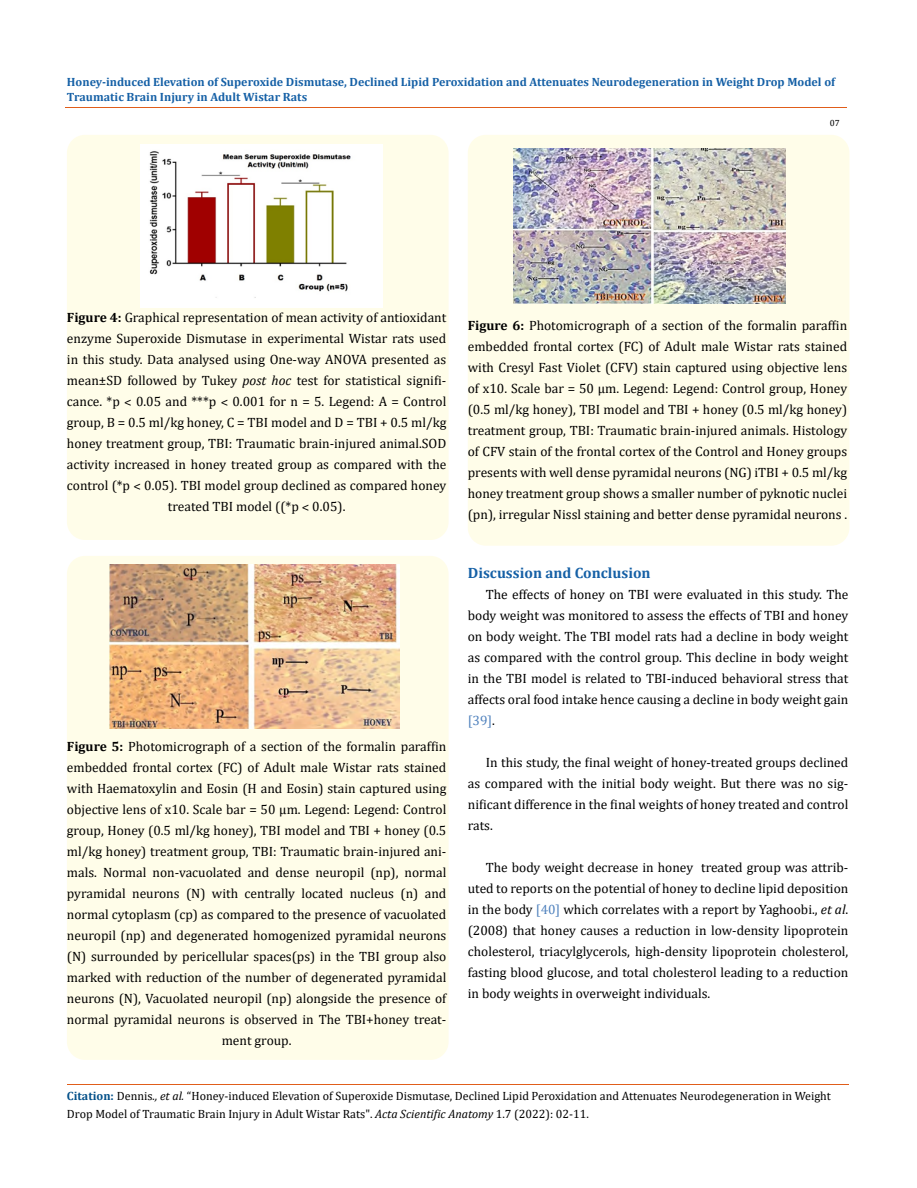
<style>
.page{position:relative;width:917px;height:1188px;background:#fff}
.page>*{position:absolute;margin:0;border:0;box-sizing:border-box;transform-origin:0 0}
.t1{font:700 15px "Cambria";color:#1560a6}
.t2{font:13.5px/21px "Cambria";color:#000;text-align:justify}
.t3{font:12px/18px "Cambria";color:#000}
.t4{font:700 12px/15px "Cambria";color:#1560a6}
.t5{font:9px "Cambria";color:#000}
.s1{font-weight:700}
.s2{font-style:italic}
.s3{color:#4f81bd}
.s4{font-weight:700;color:#035089}
</style>
<div class="page">
<div style="left:67px;top:135px;width:381px;height:405px;background:#fffde9;border-radius:18px"></div>
<img style="left:141px;top:144px;width:242px;height:163px">
<div style="left:67px;top:556px;width:381px;height:504px;background:#fffde9;border-radius:18px"></div>
<img style="left:110px;top:564px;width:289px;height:165px">
<div style="left:468px;top:135px;width:381px;height:411px;background:#fffde9;border-radius:18px"></div>
<img style="left:513px;top:148px;width:273px;height:155px">
<hr style="left:65px;top:108px;width:782px;height:1px;background:#e05d1a">
<hr style="left:67px;top:1084px;width:781px;height:1px;background:#e05d1a">
<p class="t4" style="left:67px;top:74px;width:769px">Honey-induced Elevation of Superoxide Dismutase, Declined Lipid Peroxidation and Attenuates Neurodegeneration in Weight Drop Model of<br>Traumatic Brain Injury in Adult Wistar Rats</p>
<p class="t5" style="left:829px;top:118px;width:11px">07</p>
<p class="t2" style="left:67px;top:307px;width:381px;text-align:center"><span class="s1">Figure 4:</span> Graphical representation of mean activity of antioxidant enzyme Superoxide Dismutase in experimental Wistar rats used in this study. Data analysed using One-way ANOVA presented as mean±SD followed by Tukey <span class="s2">post hoc</span> test for statistical signifi&shy;cance. *p ˂ 0.05 and ***p ˂ 0.001 for n = 5. Legend: A = Control group, B = 0.5 ml/kg honey, C = TBI model and D = TBI + 0.5 ml/kg honey treatment group, TBI: Traumatic brain-injured animal.SOD activity increased in honey treated group as compared with the control (*p ˂ 0.05). TBI model group declined as compared honey treated TBI model ((*p ˂ 0.05).</p>
<p class="t2" style="left:67px;top:736px;width:381px;text-align:center"><span class="s1">Figure 5:</span> Photomicrograph of a section of the formalin paraffin embedded frontal cortex (FC) of Adult male Wistar rats stained with Haematoxylin and Eosin (H and Eosin) stain captured using objective lens of x10. Scale bar = 50 µm. Legend: Legend: Control group, Honey (0.5 ml/kg honey), TBI model and TBI + honey (0.5 ml/kg honey) treatment group, TBI: Traumatic brain-injured ani&shy;mals. Normal non-vacuolated and dense neuropil (np), normal pyramidal neurons (N) with centrally located nucleus (n) and normal cytoplasm (cp) as compared to the presence of vacuolated neuropil (np) and degenerated homogenized pyramidal neurons (N) surrounded by pericellular spaces(ps) in the TBI group also marked with reduction of the number of degenerated pyramidal neurons (N), Vacuolated neuropil (np) alongside the presence of normal pyramidal neurons is observed in The TBI+honey treat&shy;ment group.</p>
<p class="t2" style="left:468px;top:315px;width:381px"><span class="s1">Figure 6:</span> Photomicrograph of a section of the formalin paraffin embedded frontal cortex (FC) of Adult male Wistar rats stained with Cresyl Fast Violet (CFV) stain captured using objective lens of x10. Scale bar = 50 µm. Legend: Legend: Control group, Honey (0.5 ml/kg honey), TBI model and TBI + honey (0.5 ml/kg honey) treatment group, TBI: Traumatic brain-injured animals. Histology of CFV stain of the frontal cortex of the Control and Honey groups presents with well dense pyramidal neurons (NG) iTBI + 0.5 ml/kg honey treatment group shows a smaller number of pyknotic nuclei (pn), irregular Nissl staining and better dense pyramidal neurons .</p>
<p class="t1" style="left:468px;top:562px;width:184px">Discussion and Conclusion</p>
<p class="t2" style="left:468px;top:584px;width:382px;text-indent:18px">The effects of honey on TBI were evaluated in this study. The body weight was monitored to assess the effects of TBI and honey on body weight. The TBI model rats had a decline in body weight as compared with the control group. This decline in body weight in the TBI model is related to TBI-induced behavioral stress that affects oral food intake hence causing a decline in body weight gain <span class="s3">[39]</span>.</p>
<p class="t2" style="left:468px;top:752px;width:382px;text-indent:18px">In this study, the final weight of honey-treated groups declined as compared with the initial body weight. But there was no sig&shy;nificant difference in the final weights of honey treated and control rats.</p>
<p class="t2" style="left:468px;top:857px;width:382px;text-indent:18px">The body weight decrease in honey treated group was attrib&shy;uted to reports on the potential of honey to decline lipid deposition in the body <span class="s3">[40]</span> which correlates with a report by Yaghoobi., <span class="s2">et al</span>. (2008) that honey causes a reduction in low-density lipoprotein cholesterol, triacylglycerols, high-density lipoprotein cholesterol, fasting blood glucose, and total cholesterol leading to a reduction in body weights in overweight individuals.</p>
<p class="t3" style="left:67px;top:1087px;width:765px"><span class="s4">Citation:</span> Dennis<span class="s2">., et al.</span> “Honey-induced Elevation of Superoxide Dismutase, Declined Lipid Peroxidation and Attenuates Neurodegeneration in Weight<br>Drop Model of Traumatic Brain Injury in Adult Wistar Rats". <span class="s2">Acta Scientific Anatomy</span> 1.7 (2022): 02-11.</p>
</div>
